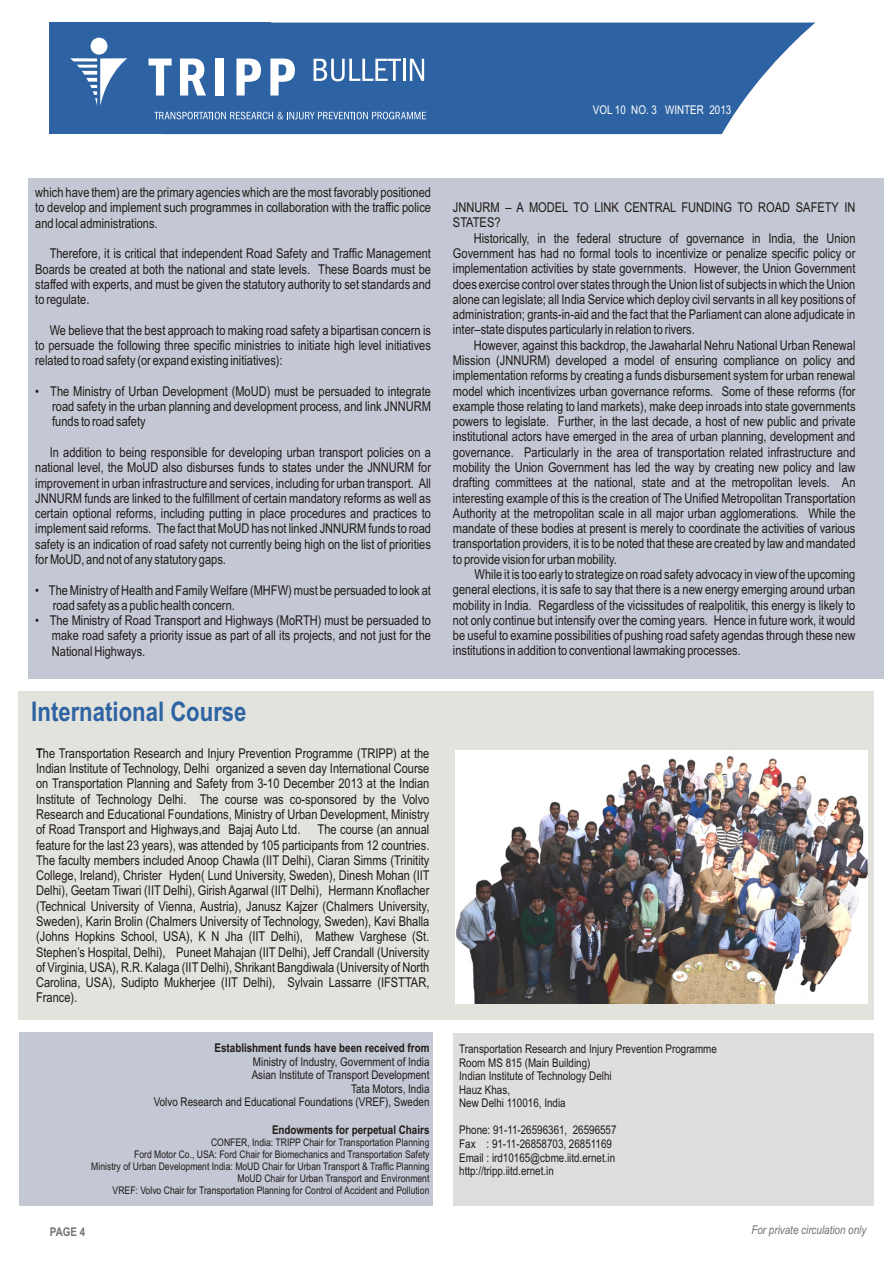
<style>
.page{position:relative;width:894px;height:1263px;background:#fff}
.page>*{position:absolute;margin:0;border:0;box-sizing:border-box;transform-origin:0 0}
.t1{font:700 27px "Arial Narrow";color:#2e63a3}
.t2{font:13.5px/15.3px "Arial Narrow";color:#1f1a17}
.t3{font:12px/13.6px "Arial Narrow";color:#1f1a17}
.t4{font:700 12px "Arial Narrow";color:#1f1a17}
.t5{font:italic 12px "Arial Narrow";color:#737070}
.t6{font:12px "Arial Narrow";color:#fff}
.t7{font:700 12px "Arial Narrow";color:#737070}
.t8{font:10.5px/11.9px "Arial Narrow";color:#1f1a17;text-align:right}
.s1{font-weight:700}
</style>
<div class="page">
<div style="left:453px;top:1033px;width:421px;height:173px;background:#dedede"></div>
<div style="left:29px;top:178px;width:855px;height:500px;background:#c4c7d4"></div>
<div style="left:19px;top:1032px;width:414px;height:174px;background:#c4c7d4"></div>
<div style="left:50px;top:23px;width:221px;height:111px;background:#2e63a3"></div>
<svg style="left:162px;top:23px;width:653px;height:111px;fill:#2e63a3"></svg>
<svg style="left:70px;top:58px;width:57px;height:48px"></svg>
<div style="left:91px;top:38px;width:16px;height:17px;background:#fff;border-radius:50%"></div>
<svg style="left:149px;top:59px;width:23px;height:37px"></svg>
<svg style="left:180px;top:58px;width:26px;height:38px"></svg>
<div style="left:216px;top:59px;width:8px;height:37px;background:#fff"></div>
<svg style="left:237px;top:59px;width:24px;height:37px"></svg>
<svg style="left:270px;top:59px;width:25px;height:37px"></svg>
<svg style="left:154px;top:112px;width:272px;height:7px"></svg>
<svg style="left:314px;top:59px;width:87px;height:22px"></svg>
<hr style="left:403px;top:59px;width:2px;height:22px;background:#fff">
<svg style="left:410px;top:59px;width:14px;height:22px"></svg>
<div style="left:18px;top:691px;width:855px;height:329px;background:#e3e3de"></div>
<img style="left:456px;top:751px;width:411px;height:252px">
<p class="t6" style="left:593px;top:105px;width:140px">VOL 10 NO. 3 WINTER 2013</p>
<p class="t2" style="left:35px;top:186px;width:397px">which have them) are the primary agencies which are the most favorably positioned to develop and implement such programmes in collaboration with the traffic police</p>
<p class="t2" style="left:453px;top:201px;width:404px">JNNURM – A MODEL TO LINK CENTRAL FUNDING TO ROAD SAFETY IN</p>
<p class="t2" style="left:35px;top:217px;width:124px">and local administrations.</p>
<p class="t2" style="left:474px;top:216px;width:383px;text-indent:-21px">STATES?<br>Historically, in the federal structure of governance in India, the Union</p>
<p class="t2" style="left:50px;top:247px;width:383px">Therefore, it is critical that independent Road Safety and Traffic Management</p>
<p class="t2" style="left:453px;top:247px;width:404px">Government has had no formal tools to incentivize or penalize specific policy or</p>
<p class="t2" style="left:35px;top:262px;width:397px">Boards be created at both the national and state levels. These Boards must be</p>
<p class="t2" style="left:453px;top:262px;width:404px">implementation activities by state governments. However, the Union Government</p>
<p class="t2" style="left:35px;top:278px;width:397px">staffed with experts, and must be given the statutory authority to set standards and</p>
<p class="t2" style="left:453px;top:277px;width:404px">does exercise control over states through the Union list of subjects in which the Union</p>
<p class="t2" style="left:35px;top:293px;width:56px">to regulate.</p>
<p class="t2" style="left:453px;top:293px;width:404px">alone can legislate; all India Service which deploy civil servants in all key positions of administration; grants-in-aid and the fact that the Parliament can alone adjudicate in</p>
<p class="t2" style="left:50px;top:324px;width:383px">We believe that the best approach to making road safety a bipartisan concern is</p>
<p class="t2" style="left:453px;top:323px;width:243px">inter–state disputes particularly in relation to rivers.</p>
<p class="t2" style="left:35px;top:339px;width:397px">to persuade the following three specific ministries to initiate high level initiatives</p>
<p class="t2" style="left:474px;top:339px;width:383px">However, against this backdrop, the Jawaharlal Nehru National Urban Renewal</p>
<p class="t2" style="left:35px;top:354px;width:249px">related to road safety (or expand existing initiatives):</p>
<p class="t2" style="left:453px;top:354px;width:404px">Mission (JNNURM) developed a model of ensuring compliance on policy and implementation reforms by creating a funds disbursement system for urban renewal</p>
<p class="t2" style="left:35px;top:385px;width:397px">• The Ministry of Urban Development (MoUD) must be persuaded to integrate</p>
<p class="t2" style="left:453px;top:384px;width:404px">model which incentivizes urban governance reforms. Some of these reforms (for</p>
<p class="t2" style="left:52px;top:400px;width:380px">road safety in the urban planning and development process, and link JNNURM</p>
<p class="t2" style="left:453px;top:400px;width:404px">example those relating to land markets), make deep inroads into state governments</p>
<p class="t2" style="left:52px;top:415px;width:95px">funds to road safety</p>
<p class="t2" style="left:453px;top:415px;width:404px">powers to legislate. Further, in the last decade, a host of new public and private institutional actors have emerged in the area of urban planning, development and</p>
<p class="t2" style="left:50px;top:446px;width:383px">In addition to being responsible for developing urban transport policies on a</p>
<p class="t2" style="left:453px;top:446px;width:404px">governance. Particularly in the area of transportation related infrastructure and</p>
<p class="t2" style="left:35px;top:461px;width:397px">national level, the MoUD also disburses funds to states under the JNNURM for</p>
<p class="t2" style="left:453px;top:461px;width:404px">mobility the Union Government has led the way by creating new policy and law</p>
<p class="t2" style="left:35px;top:476px;width:397px">improvement in urban infrastructure and services, including for urban transport. All</p>
<p class="t2" style="left:453px;top:476px;width:404px">drafting committees at the national, state and at the metropolitan levels. An</p>
<p class="t2" style="left:35px;top:492px;width:397px">JNNURM funds are linked to the fulfillment of certain mandatory reforms as well as</p>
<p class="t2" style="left:453px;top:491px;width:404px">interesting example of this is the creation of The Unified Metropolitan Transportation</p>
<p class="t2" style="left:35px;top:507px;width:397px">certain optional reforms, including putting in place procedures and practices to</p>
<p class="t2" style="left:453px;top:507px;width:404px">Authority at the metropolitan scale in all major urban agglomerations. While the</p>
<p class="t2" style="left:35px;top:522px;width:397px">implement said reforms. The fact that MoUD has not linked JNNURM funds to road</p>
<p class="t2" style="left:453px;top:522px;width:404px">mandate of these bodies at present is merely to coordinate the activities of various</p>
<p class="t2" style="left:35px;top:538px;width:397px">safety is an indication of road safety not currently being high on the list of priorities</p>
<p class="t2" style="left:453px;top:537px;width:404px">transportation providers, it is to be noted that these are created by law and mandated</p>
<p class="t2" style="left:35px;top:553px;width:192px">for MoUD, and not of any statutory gaps.</p>
<p class="t2" style="left:475px;top:553px;width:382px;text-indent:-22px">to provide vision for urban mobility.<br>While it is too early to strategize on road safety advocacy in view of the upcoming</p>
<p class="t2" style="left:35px;top:583px;width:397px">• The Ministry of Health and Family Welfare (MHFW) must be persuaded to look at</p>
<p class="t2" style="left:453px;top:583px;width:404px">general elections, it is safe to say that there is a new energy emerging around urban</p>
<p class="t2" style="left:53px;top:599px;width:184px">road safety as a public health concern.</p>
<p class="t2" style="left:453px;top:598px;width:404px">mobility in India. Regardless of the vicissitudes of realpolitik, this energy is likely to</p>
<p class="t2" style="left:35px;top:614px;width:397px">• The Ministry of Road Transport and Highways (MoRTH) must be persuaded to</p>
<p class="t2" style="left:453px;top:614px;width:404px">not only continue but intensify over the coming years. Hence in future work, it would</p>
<p class="t2" style="left:52px;top:629px;width:381px">make road safety a priority issue as part of all its projects, and not just for the</p>
<p class="t2" style="left:453px;top:629px;width:404px">be useful to examine possibilities of pushing road safety agendas through these new</p>
<p class="t2" style="left:52px;top:645px;width:95px">National Highways.</p>
<p class="t2" style="left:453px;top:644px;width:289px">institutions in addition to conventional lawmaking processes.</p>
<h1 class="t1" style="left:31px;top:701px;width:217px">International Course</h1>
<p class="t2" style="left:36px;top:747px;width:395px;text-align:justify"><span class="s1">T</span>he Transportation Research and Injury Prevention Programme (TRIPP) at the Indian Institute of Technology, Delhi organized a seven day International Course on Transportation Planning and Safety from 3-10 December 2013 at the Indian Institute of Technology Delhi. The course was co-sponsored by the Volvo Research and Educational Foundations, Ministry of Urban Development, Ministry of Road Transport and Highways,and Bajaj Auto Ltd.</p>
<p class="t2" style="left:36px;top:823px;width:395px;text-align:justify;text-indent:282px">The course (an annual feature for the last 23 years), was attended by 105 participants from 12 countries.<br>The faculty members included Anoop Chawla (IIT Delhi), Ciaran Simms (Trinitity College, Ireland), Christer Hyden( Lund University, Sweden), Dinesh Mohan (IIT Delhi), Geetam Tiwari (IIT Delhi), Girish Agarwal (IIT Delhi), Hermann Knoflacher (Technical University of Vienna, Austria), Janusz Kajzer (Chalmers University, Sweden), Karin Brolin (Chalmers University of Technology, Sweden), Kavi Bhalla (Johns Hopkins School, USA), K N Jha (IIT Delhi), Mathew Varghese (St.<br>Stephen’s Hospital, Delhi), Puneet Mahajan (IIT Delhi), Jeff Crandall (University of Virginia, USA), R.R. Kalaga (IIT Delhi), Shrikant Bangdiwala (University of North Carolina, USA), Sudipto Mukherjee (IIT Delhi), Sylvain Lassarre (IFSTTAR, France).</p>
<p class="t4" style="left:215px;top:1043px;width:216px">Establishment funds have been received from</p>
<p class="t3" style="left:154px;top:1056px;width:277px;text-align:right">Ministry of Industry, Government of India<br>Asian Institute of Transport Development<br>Tata Motors, India<br>Volvo Research and Educational Foundations (VREF), Sweden</p>
<p class="t4" style="left:272px;top:1125px;width:159px">Endowments for perpetual Chairs</p>
<p class="t8" style="left:91px;top:1137px;width:340px">CONFER, India: TRIPP Chair for Transportation Planning<br>Ford Motor Co., USA: Ford Chair for Biomechanics and Transportation Safety<br>Ministry of Urban Development India: MoUD Chair for Urban Transport &amp; Traffic Planning MoUD Chair for Urban Transport and Environment<br>VREF: Volvo Chair for Transportation Planning for Control of Accident and Pollution</p>
<p class="t3" style="left:459px;top:1043px;width:259px">Transportation Research and Injury Prevention Programme<br>Room MS 815 (Main Building)<br>Indian Institute of Technology Delhi<br>Hauz Khas,<br>New Delhi 110016, India</p>
<p class="t3" style="left:459px;top:1125px;width:159px">Phone: 91-11-26596361, 26596557<br>Fax : 91-11-26858703, 26851169<br>Email : ird10165@cbme.iitd.ernet.in http://tripp.iitd.ernet.in</p>
<p class="t7" style="left:50px;top:1227px;width:37px">PAGE 4</p>
<p class="t5" style="left:751px;top:1226px;width:116px">For private circulation only</p>
</div>
